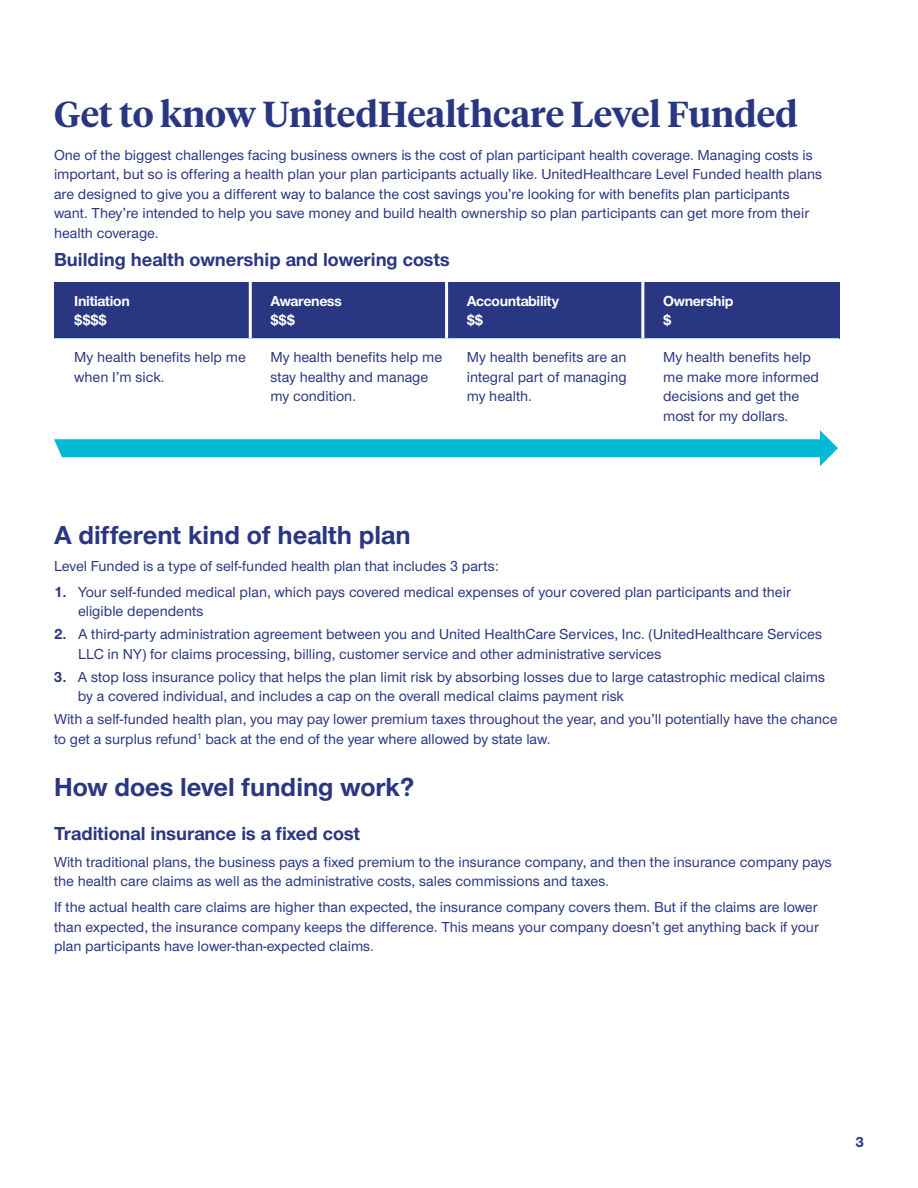
<style>
.page{position:relative;width:918px;height:1188px;background:#fff}
.page>*{position:absolute;margin:0;border:0;box-sizing:border-box;transform-origin:0 0}
.t1{font:600 36px "UHC Serif Headline";color:#293682}
.t2{font:700 27px "UHC Sans";color:#293682}
.t3{font:700 19.5px "UHC Sans";color:#293682}
.t4{font:500 15px/19.5px "UHC Sans";color:#293682}
.t5{font:700 15px/19.5px "UHC Sans";letter-spacing:-.02em;color:#fff}
.t6{font:700 15px "UHC Sans";color:#293682}
.s1{font-weight:700}
</style>
<div class="page">
<div style="left:54px;top:282px;width:196px;height:57px;background:#293682"></div>
<div style="left:250px;top:282px;width:197px;height:57px;background:#293682"></div>
<div style="left:447px;top:282px;width:196px;height:57px;background:#293682"></div>
<div style="left:643px;top:282px;width:196px;height:57px;background:#293682"></div>
<hr style="left:644px;top:338px;width:195px;height:1px;background:#abdfec">
<hr style="left:448px;top:338px;width:193px;height:1px;background:#abdfec">
<hr style="left:641px;top:282px;width:3px;height:57px;background:#fff">
<hr style="left:252px;top:338px;width:193px;height:1px;background:#abdfec">
<hr style="left:54px;top:338px;width:195px;height:1px;background:#abdfec">
<hr style="left:445px;top:282px;width:3px;height:57px;background:#fff">
<hr style="left:249px;top:282px;width:3px;height:57px;background:#fff">
<svg style="left:54px;top:430px;width:784px;height:36px"></svg>
<h2 class="t1" style="left:54px;top:89px;width:746px">Get to know UnitedHealthcare Level Funded</h2>
<p class="t4" style="left:54px;top:144px;width:770px">One of the biggest challenges facing business owners is the cost of plan participant health coverage. Managing costs is important, but so is offering a health plan your plan participants actually like. UnitedHealthcare Level Funded health plans are designed to give you a different way to balance the cost savings you’re looking for with benefits plan participants want. They’re intended to help you save money and build health ownership so plan participants can get more from their health coverage.</p>
<h3 class="t3" style="left:54px;top:246px;width:397px">Building health ownership and lowering costs</h3>
<p class="t5" style="left:74px;top:290px;width:57px">Initiation $$$$</p>
<p class="t5" style="left:271px;top:290px;width:73px">Awareness $$$</p>
<p class="t5" style="left:467px;top:290px;width:94px">Accountability $$</p>
<p class="t5" style="left:663px;top:290px;width:72px">Ownership $</p>
<p class="t4" style="left:74px;top:347px;width:173px">My health benefits help me when I’m sick.</p>
<p class="t4" style="left:271px;top:347px;width:173px">My health benefits help me stay healthy and manage my condition.</p>
<p class="t4" style="left:467px;top:347px;width:161px;text-align:justify">My health benefits are an integral part of managing my health.</p>
<p class="t4" style="left:663px;top:347px;width:157px">My health benefits help me make more informed decisions and get the most for my dollars.</p>
<h3 class="t2" style="left:54px;top:517px;width:358px">A different kind of health plan</h3>
<p class="t4" style="left:54px;top:555px;width:446px">Level Funded is a type of self-funded health plan that includes 3 parts:</p>
<p class="t4" style="left:78px;top:582px;width:714px;text-indent:-24px"><span class="s1">1.</span> Your self-funded medical plan, which pays covered medical expenses of your covered plan participants and their eligible dependents</p>
<p class="t4" style="left:78px;top:624px;width:746px;text-indent:-24px"><span class="s1">2.</span> A third-party administration agreement between you and United HealthCare Services, Inc. (UnitedHealthcare Services<br>LLC in NY) for claims processing, billing, customer service and other administrative services</p>
<p class="t4" style="left:78px;top:666px;width:749px;text-indent:-24px"><span class="s1">3.</span> A stop loss insurance policy that helps the plan limit risk by absorbing losses due to large catastrophic medical claims by a covered individual, and includes a cap on the overall medical claims payment risk</p>
<p class="t4" style="left:54px;top:709px;width:785px">With a self-funded health plan, you may pay lower premium taxes throughout the year, and you’ll potentially have the chance to get a surplus refund<sup>1</sup> back at the end of the year where allowed by state law.</p>
<h3 class="t2" style="left:54px;top:769px;width:362px">How does level funding work?</h3>
<h4 class="t3" style="left:54px;top:821px;width:308px">Traditional insurance is a fixed cost</h4>
<p class="t4" style="left:54px;top:851px;width:779px">With traditional plans, the business pays a fixed premium to the insurance company, and then the insurance company pays the health care claims as well as the administrative costs, sales commissions and taxes.</p>
<p class="t4" style="left:54px;top:897px;width:766px;text-align:justify">If the actual health care claims are higher than expected, the insurance company covers them. But if the claims are lower than expected, the insurance company keeps the difference. This means your company doesn’t get anything back if your plan participants have lower-than-expected claims.</p>
<p class="t6" style="left:855px;top:1132px;width:10px">3</p>
</div>
